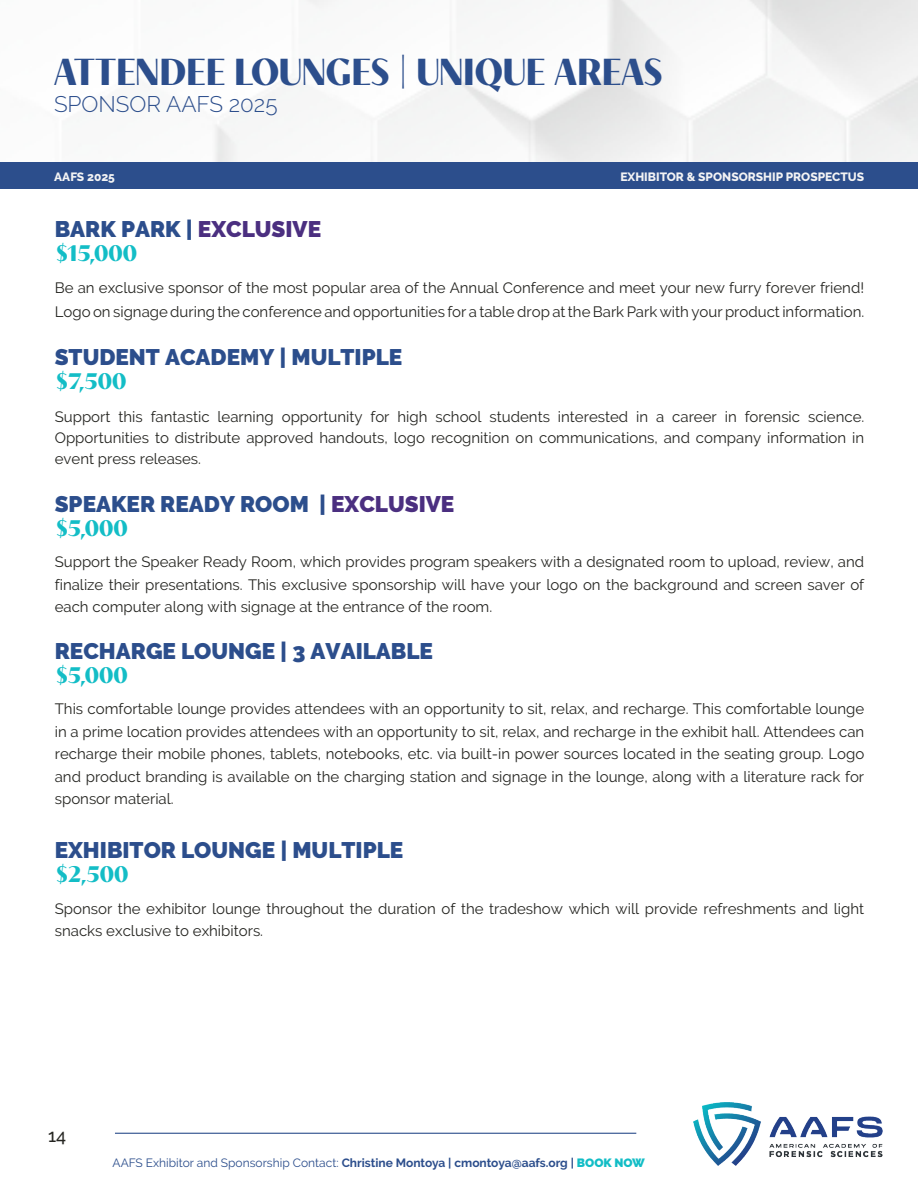
<style>
.page{position:relative;width:918px;height:1188px;background:#fff}
.page>*{position:absolute;margin:0;border:0;box-sizing:border-box;transform-origin:0 0}
.t1{font:700 37.5px "Contralto Small";color:#2c4e8c}
.t2{font:900 22.5px "Raleway";color:#2c4e8c}
.t3{font:700 22.5px "Contralto Small";color:#13bdc6}
.t4{font:300 22.5px "Raleway";color:#2c4e8c}
.t5{font:500 18px "Raleway";color:#252521}
.t6{font:15px/22.5px "Raleway";color:#252521;text-align:justify}
.t7{font:12px "Raleway";color:#2c4e8c}
.t8{font:800 12px "Raleway";color:#f3f3f4}
.s1{color:#4b2f80}
.s2{font-weight:700}
.s3{font-weight:900;color:#13bdc6}
</style>
<div class="page">
<div style="left:0;top:162px;width:459px;height:27px;background:#2c4e8c"></div>
<div style="left:459px;top:162px;width:459px;height:27px;background:#2c4e8c"></div>
<hr style="left:115px;top:1133px;width:521px;height:1px;background:#2c4e8c">
<img style="left:693px;top:1102px;width:189px;height:64px">
<h1 class="t1" style="left:54px;top:43px;width:610px">ATTENDEE LOUNGES | UNIQUE AREAS</h1>
<h2 class="t4" style="left:54px;top:91px;width:225px">SPONSOR AAFS 2025</h2>
<p class="t8" style="left:54px;top:170px;width:62px">AAFS 2025</p>
<p class="t8" style="left:620px;top:170px;width:245px">EXHIBITOR &amp; SPONSORSHIP PROSPECTUS</p>
<h2 class="t2" style="left:55px;top:216px;width:268px">BARK PARK | <span class="s1">EXCLUSIVE</span></h2>
<h2 class="t3" style="left:55px;top:236px;width:84px">$15,000</h2>
<p class="t6" style="left:55px;top:275px;width:811px;line-height:24px">Be an exclusive sponsor of the most popular area of the Annual Conference and meet your new furry forever friend!<br>Logo on signage during the conference and opportunities for a table drop at the Bark Park with your product information.</p>
<h2 class="t2" style="left:55px;top:344px;width:349px">STUDENT ACADEMY | MULTIPLE</h2>
<h2 class="t3" style="left:55px;top:363px;width:73px">$7,500</h2>
<p class="t6" style="left:55px;top:406px;width:811px;line-height:21px">Support this fantastic learning opportunity for high school students interested in a career in forensic science.<br>Opportunities to distribute approved handouts, logo recognition on communications, and company information in event press releases.</p>
<h2 class="t2" style="left:55px;top:491px;width:401px">SPEAKER READY ROOM | <span class="s1">EXCLUSIVE</span></h2>
<h2 class="t3" style="left:55px;top:510px;width:75px">$5,000</h2>
<p class="t6" style="left:55px;top:551px;width:811px">Support the Speaker Ready Room, which provides program speakers with a designated room to upload, review, and finalize their presentations. This exclusive sponsorship will have your logo on the background and screen saver of each computer along with signage at the entrance of the room.</p>
<h2 class="t2" style="left:55px;top:638px;width:380px">RECHARGE LOUNGE | 3 AVAILABLE</h2>
<h2 class="t3" style="left:55px;top:657px;width:75px">$5,000</h2>
<p class="t6" style="left:55px;top:698px;width:811px">This comfortable lounge provides attendees with an opportunity to sit, relax, and recharge. This comfortable lounge in a prime location provides attendees with an opportunity to sit, relax, and recharge in the exhibit hall. Attendees can recharge their mobile phones, tablets, notebooks, etc. via built-in power sources located in the seating group. Logo and product branding is available on the charging station and signage in the lounge, along with a literature rack for sponsor material.</p>
<h2 class="t2" style="left:55px;top:837px;width:350px">EXHIBITOR LOUNGE | MULTIPLE</h2>
<h2 class="t3" style="left:55px;top:857px;width:75px">$2,500</h2>
<p class="t6" style="left:55px;top:897px;width:811px">Sponsor the exhibitor lounge throughout the duration of the tradeshow which will provide refreshments and light snacks exclusive to exhibitors.</p>
<p class="t5" style="left:48px;top:1126px;width:20px">14</p>
<p class="t7" style="left:113px;top:1155px;width:534px">AAFS Exhibitor and Sponsorship Contact: <span class="s2">Christine Montoya | cmontoya@aafs.org |</span> <span class="s3">BOOK NOW</span></p>
</div>
